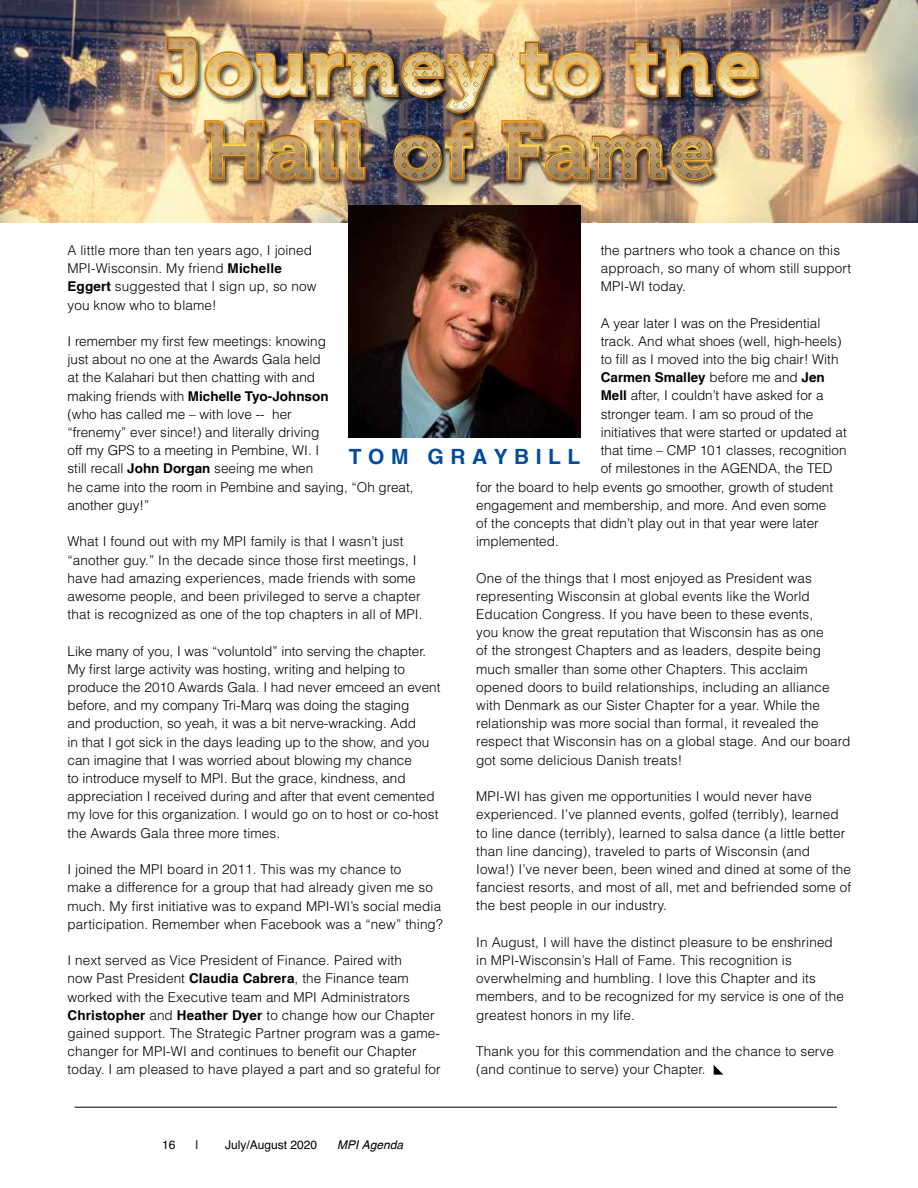
<style>
.page{position:relative;width:918px;height:1188px;background:#fff}
.page>*{position:absolute;margin:0;border:0;box-sizing:border-box;transform-origin:0 0}
.t1{font:700 21px "Helvetica cyr";letter-spacing:.31em;color:#004c9a}
.t2{font:300 13.5px/18.1px "Helvetica";letter-spacing:.01em;color:#000}
.t3{font:700 13.5px "Helvetica cyr";color:#000}
.t4{font:12px "Helvetica";color:#000}
.t5{font:italic 12px "Helvetica cyr";color:#000}
.s1{font-family:"Helvetica";font-weight:300}
.s2{font-family:"Helvetica cyr";font-weight:700}
</style>
<div class="page">
<hr style="left:75px;top:1107px;width:762px;height:1px;background:#000">
<img style="left:0;top:0;width:918px;height:222px">
<img style="left:154px;top:33px;width:614px;height:157px">
<img style="left:166px;top:41px;width:33px;height:58px">
<img style="left:449px;top:54px;width:46px;height:61px">
<img style="left:521px;top:98px;width:29px;height:1px">
<img style="left:563px;top:62px;width:40px;height:37px">
<img style="left:631px;top:98px;width:29px;height:1px">
<img style="left:273px;top:181px;width:41px;height:2px">
<img style="left:316px;top:181px;width:24px;height:1px">
<img style="left:343px;top:124px;width:24px;height:58px">
<img style="left:404px;top:181px;width:39px;height:2px">
<img style="left:447px;top:122px;width:29px;height:60px">
<img style="left:550px;top:182px;width:41px;height:1px">
<img style="left:594px;top:181px;width:75px;height:1px">
<img style="left:681px;top:181px;width:33px;height:2px">
<img style="left:167px;top:98px;width:31px;height:1px">
<img style="left:564px;top:63px;width:38px;height:36px">
<img style="left:727px;top:61px;width:33px;height:38px">
<img style="left:365px;top:124px;width:1px;height:57px">
<img style="left:197px;top:41px;width:1px;height:57px">
<img style="left:601px;top:65px;width:1px;height:33px">
<img style="left:272px;top:181px;width:41px;height:1px">
<img style="left:407px;top:181px;width:35px;height:1px">
<img style="left:474px;top:121px;width:1px;height:60px">
<img style="left:549px;top:181px;width:41px;height:1px">
<img style="left:684px;top:146px;width:30px;height:36px">
<img style="left:157px;top:37px;width:40px;height:61px">
<img style="left:204px;top:51px;width:290px;height:62px">
<img style="left:519px;top:41px;width:82px;height:57px">
<img style="left:629px;top:37px;width:130px;height:61px">
<img style="left:204px;top:120px;width:161px;height:61px">
<img style="left:169px;top:39px;width:15px;height:8px">
<img style="left:656px;top:39px;width:16px;height:56px">
<img style="left:188px;top:51px;width:6px;height:36px">
<img style="left:545px;top:55px;width:15px;height:32px">
<img style="left:708px;top:63px;width:14px;height:24px">
<img style="left:321px;top:71px;width:5px;height:24px">
<img style="left:219px;top:123px;width:3px;height:15px">
<img style="left:331px;top:123px;width:15px;height:55px">
<img style="left:393px;top:120px;width:81px;height:61px">
<img style="left:501px;top:120px;width:212px;height:61px">
<img style="left:554px;top:142px;width:6px;height:16px">
<img style="left:322px;top:142px;width:4px;height:36px">
<svg style="left:714px;top:1065px;width:9px;height:10px"></svg>
<img style="left:349px;top:206px;width:231px;height:231px">
<p class="t2" style="left:601px;top:241px;width:252px">the partners who took a chance on this approach, so many of whom still support<br>MPI-WI today.</p>
<p class="t2" style="left:601px;top:314px;width:242px">A year later I was on the Presidential track. And what shoes (well, high-heels) to fill as I moved into the big chair! With</p>
<p class="t3" style="left:601px;top:370px;width:226px">Carmen Smalley <span class="s1">before me and</span> Jen</p>
<p class="t2" style="left:601px;top:386px;width:224px"><span class="s2">Mell</span> after, I couldn’t have asked for a</p>
<p class="t2" style="left:601px;top:405px;width:214px">stronger team. I am so proud of the</p>
<p class="t2" style="left:601px;top:423px;width:248px">initiatives that were started or updated at</p>
<p class="t2" style="left:601px;top:441px;width:247px">that time – CMP 101 classes, recognition</p>
<p class="t2" style="left:601px;top:459px;width:233px">of milestones in the AGENDA, the TED</p>
<p class="t2" style="left:476px;top:478px;width:358px">for the board to help events go smoother, growth of student</p>
<p class="t2" style="left:476px;top:496px;width:352px">engagement and membership, and more. And even some</p>
<p class="t2" style="left:476px;top:514px;width:344px">of the concepts that didn’t play out in that year were later</p>
<p class="t2" style="left:476px;top:532px;width:84px">implemented.</p>
<p class="t2" style="left:476px;top:569px;width:376px">One of the things that I most enjoyed as President was representing Wisconsin at global events like the World Education Congress. If you have been to these events,<br>you know the great reputation that Wisconsin has as one<br>of the strongest Chapters and as leaders, despite being much smaller than some other Chapters. This acclaim opened doors to build relationships, including an alliance with Denmark as our Sister Chapter for a year. While the relationship was more social than formal, it revealed the respect that Wisconsin has on a global stage. And our board got some delicious Danish treats!</p>
<p class="t2" style="left:476px;top:787px;width:376px">MPI-WI has given me opportunities I would never have experienced. I’ve planned events, golfed (terribly), learned to line dance (terribly), learned to salsa dance (a little better than line dancing), traveled to parts of Wisconsin (and Iowa!) I’ve never been, been wined and dined at some of the fanciest resorts, and most of all, met and befriended some of the best people in our industry.</p>
<p class="t2" style="left:476px;top:933px;width:369px">In August, I will have the distinct pleasure to be enshrined in MPI-Wisconsin’s Hall of Fame. This recognition is overwhelming and humbling. I love this Chapter and its members, and to be recognized for my service is one of the greatest honors in my life.</p>
<p class="t2" style="left:476px;top:1042px;width:359px">Thank you for this commendation and the chance to serve (and continue to serve) your Chapter.</p>
<p class="t2" style="left:68px;top:241px;width:250px">A little more than ten years ago, I joined MPI-Wisconsin. My friend <span class="s2">Michelle Eggert</span> suggested that I sign up, so now you know who to blame!</p>
<p class="t2" style="left:68px;top:332px;width:260px">I remember my first few meetings: knowing just about no one at the Awards Gala held at the Kalahari but then chatting with and</p>
<p class="t3" style="left:68px;top:388px;width:263px"><span class="s1">making friends with</span> Michelle Tyo-Johnson</p>
<p class="t2" style="left:68px;top:405px;width:348px">(who has called me – with love -- her<br>“frenemy” ever since!) and literally driving<br>off my GPS to a meeting in Pembine, WI. I<br>still recall <span class="s2">John Dorgan</span> seeing me when<br>he came into the room in Pembine and saying, “Oh great, another guy!”</p>
<p class="t2" style="left:68px;top:532px;width:357px">What I found out with my MPI family is that I wasn’t just “another guy.” In the decade since those first meetings, I have had amazing experiences, made friends with some awesome people, and been privileged to serve a chapter that is recognized as one of the top chapters in all of MPI.</p>
<p class="t2" style="left:68px;top:642px;width:374px">Like many of you, I was “voluntold” into serving the chapter.<br>My first large activity was hosting, writing and helping to produce the 2010 Awards Gala. I had never emceed an event before, and my company Tri-Marq was doing the staging<br>and production, so yeah, it was a bit nerve-wracking. Add<br>in that I got sick in the days leading up to the show, and you can imagine that I was worried about blowing my chance<br>to introduce myself to MPI. But the grace, kindness, and appreciation I received during and after that event cemented my love for this organization. I would go on to host or co-host the Awards Gala three more times.</p>
<p class="t2" style="left:68px;top:860px;width:377px">I joined the MPI board in 2011. This was my chance to<br>make a difference for a group that had already given me so much. My first initiative was to expand MPI-WI’s social media participation. Remember when Facebook was a “new” thing?</p>
<p class="t2" style="left:68px;top:951px;width:375px">I next served as Vice President of Finance. Paired with<br>now Past President <span class="s2">Claudia Cabrera</span>, the Finance team worked with the Executive team and MPI Administrators <span class="s2">Christopher</span> and <span class="s2">Heather Dyer</span> to change how our Chapter gained support. The Strategic Partner program was a game&shy;changer for MPI-WI and continues to benefit our Chapter today. I am pleased to have played a part and so grateful for</p>
<h1 class="t1" style="left:349px;top:445px;width:233px">TOM GRAYBILL</h1>
<p class="t4" style="left:162px;top:1136px;width:15px">16</p>
<p class="t4" style="left:195px;top:1136px;width:5px">|</p>
<p class="t4" style="left:225px;top:1136px;width:94px">July/August 2020</p>
<p class="t5" style="left:337px;top:1138px;width:68px">MPI Agenda</p>
</div>
